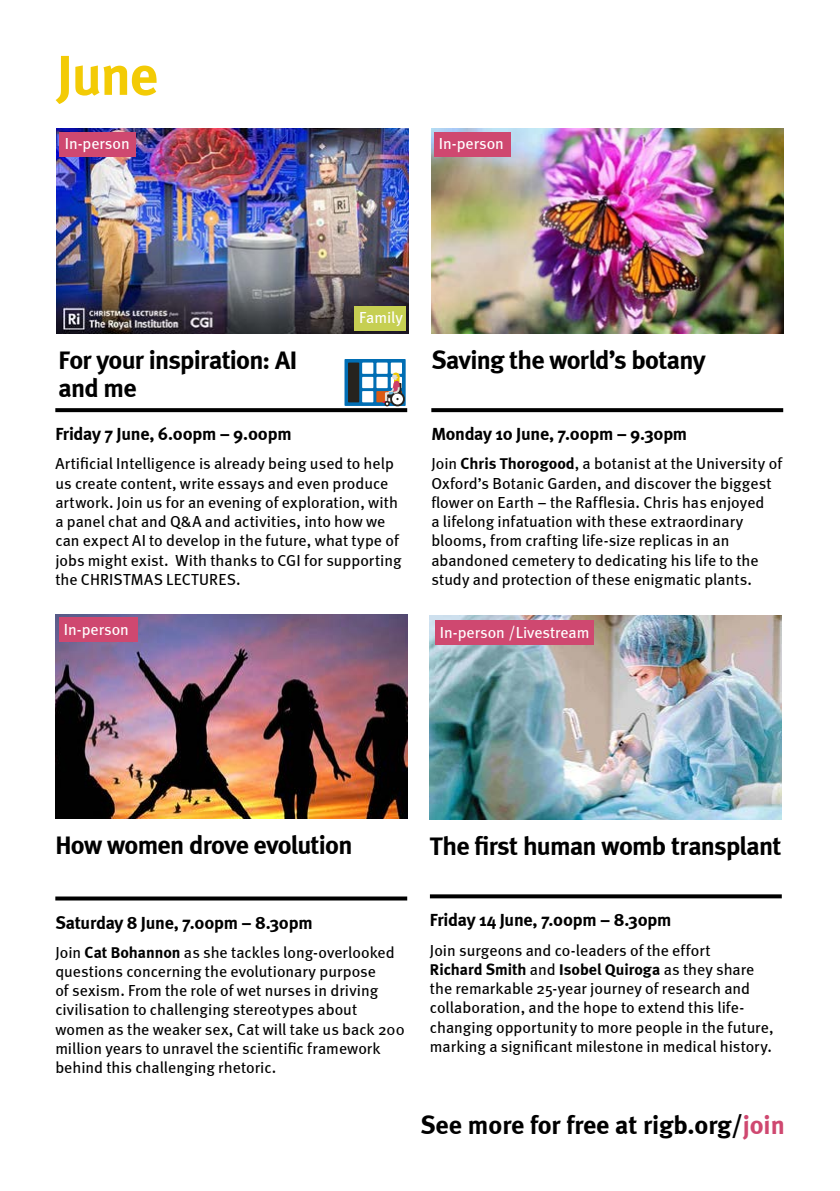
<style>
.page{position:relative;width:840px;height:1191px;background:#fff}
.page>*{position:absolute;margin:0;border:0;box-sizing:border-box;transform-origin:0 0}
.t1{font:700 56px "Meta";color:#f3cb05}
.t2{font:700 26px "Meta";letter-spacing:-.025em;color:#000}
.t3{font:700 26px "Meta";color:#000}
.t4{font:700 18px "Meta";letter-spacing:-.015em;color:#000}
.t5{font:16px/19.2px "Meta";color:#000}
.t6{font:16px "Meta";color:#fff}
.s1{font-weight:700}
.s2{color:#cf4870}
</style>
<div class="page">
<svg style="left:55px;top:896px;width:352px;height:4px"></svg>
<img style="left:55px;top:614px;width:352px;height:204px">
<img style="left:431px;top:129px;width:351px;height:204px">
<svg style="left:55px;top:408px;width:352px;height:4px"></svg>
<img style="left:57px;top:129px;width:351px;height:204px">
<svg style="left:431px;top:408px;width:351px;height:4px"></svg>
<div style="left:60px;top:132px;width:76px;height:24px;background:#cf4870"></div>
<img style="left:429px;top:615px;width:352px;height:204px">
<svg style="left:429px;top:894px;width:352px;height:4px"></svg>
<div style="left:433px;top:132px;width:77px;height:24px;background:#cf4870"></div>
<div style="left:59px;top:617px;width:78px;height:24px;background:#cf4870"></div>
<div style="left:434px;top:620px;width:159px;height:24px;background:#cf4870"></div>
<div style="left:344px;top:359px;width:61px;height:47px;background:linear-gradient(to right,#016eb5,#016db3)"></div>
<div style="left:348px;top:362px;width:11px;height:40px;background:#26231e"></div>
<div style="left:362px;top:362px;width:11px;height:12px;background:#fff"></div>
<div style="left:362px;top:377px;width:11px;height:11px;background:#fff"></div>
<div style="left:362px;top:391px;width:11px;height:11px;background:#fff"></div>
<div style="left:376px;top:362px;width:11px;height:12px;background:#fff"></div>
<div style="left:376px;top:377px;width:11px;height:11px;background:#fff"></div>
<div style="left:390px;top:362px;width:12px;height:12px;background:#fff"></div>
<div style="left:376px;top:391px;width:26px;height:11px;background:#db5b13"></div>
<div style="left:390px;top:392px;width:14px;height:14px;border:2px solid #26231e;border-radius:50%"></div>
<svg style="left:382px;top:373px;width:19px;height:33px"></svg>
<div style="left:354px;top:306px;width:51px;height:24px;background:#c6cf52"></div>
<h1 class="t1" style="left:57px;top:42px;width:103px">June</h1>
<p class="t6" style="left:65px;top:134px;width:66px">In-person</p>
<p class="t6" style="left:438px;top:134px;width:66px">In-person</p>
<p class="t6" style="left:359px;top:308px;width:45px">Family</p>
<h2 class="t2" style="left:59px;top:344px;width:240px">For your inspiration: AI</h2>
<h2 class="t2" style="left:431px;top:344px;width:276px">Saving the world’s botany</h2>
<h2 class="t2" style="left:59px;top:372px;width:79px">and me</h2>
<p class="t4" style="left:55px;top:423px;width:238px">Friday 7 June, 6.00pm – 9.00pm</p>
<p class="t5" style="left:55px;top:454px;width:347px">Artificial Intelligence is already being used to help us create content, write essays and even produce artwork. Join us for an evening of exploration, with a panel chat and Q&amp;A and activities, into how we can expect AI to develop in the future, what type of jobs might exist. With thanks to CGI for supporting the CHRISTMAS LECTURES.</p>
<p class="t4" style="left:431px;top:423px;width:257px">Monday 10 June, 7.00pm – 9.30pm</p>
<p class="t5" style="left:431px;top:454px;width:352px">Join <span class="s1">Chris Thorogood</span>, a botanist at the University of Oxford’s Botanic Garden, and discover the biggest flower on Earth – the Rafflesia. Chris has enjoyed<br>a lifelong infatuation with these extraordinary blooms, from crafting life-size replicas in an abandoned cemetery to dedicating his life to the study and protection of these enigmatic plants.</p>
<p class="t6" style="left:64px;top:619px;width:66px">In-person</p>
<p class="t6" style="left:439px;top:623px;width:151px">In-person /Livestream</p>
<h2 class="t2" style="left:55px;top:830px;width:298px">How women drove evolution</h2>
<h2 class="t2" style="left:429px;top:830px;width:353px">The first human womb transplant</h2>
<p class="t4" style="left:55px;top:911px;width:259px">Saturday 8 June, 7.00pm – 8.30pm</p>
<p class="t5" style="left:55px;top:942px;width:351px">Join <span class="s1">Cat Bohannon</span> as she tackles long-overlooked questions concerning the evolutionary purpose<br>of sexism. From the role of wet nurses in driving civilisation to challenging stereotypes about women as the weaker sex, Cat will take us back 200 million years to unravel the scientific framework behind this challenging rhetoric.</p>
<p class="t4" style="left:429px;top:909px;width:243px">Friday 14 June, 7.00pm – 8.30pm</p>
<p class="t5" style="left:429px;top:940px;width:345px">Join surgeons and co-leaders of the effort<br><span class="s1">Richard Smith</span> and <span class="s1">Isobel Quiroga</span> as they share the remarkable 25-year journey of research and collaboration, and the hope to extend this life&shy;changing opportunity to more people in the future, marking a significant milestone in medical history.</p>
<h2 class="t3" style="left:420px;top:1109px;width:366px">See more for free at rigb.org/<span class="s2">join</span></h2>
</div>
